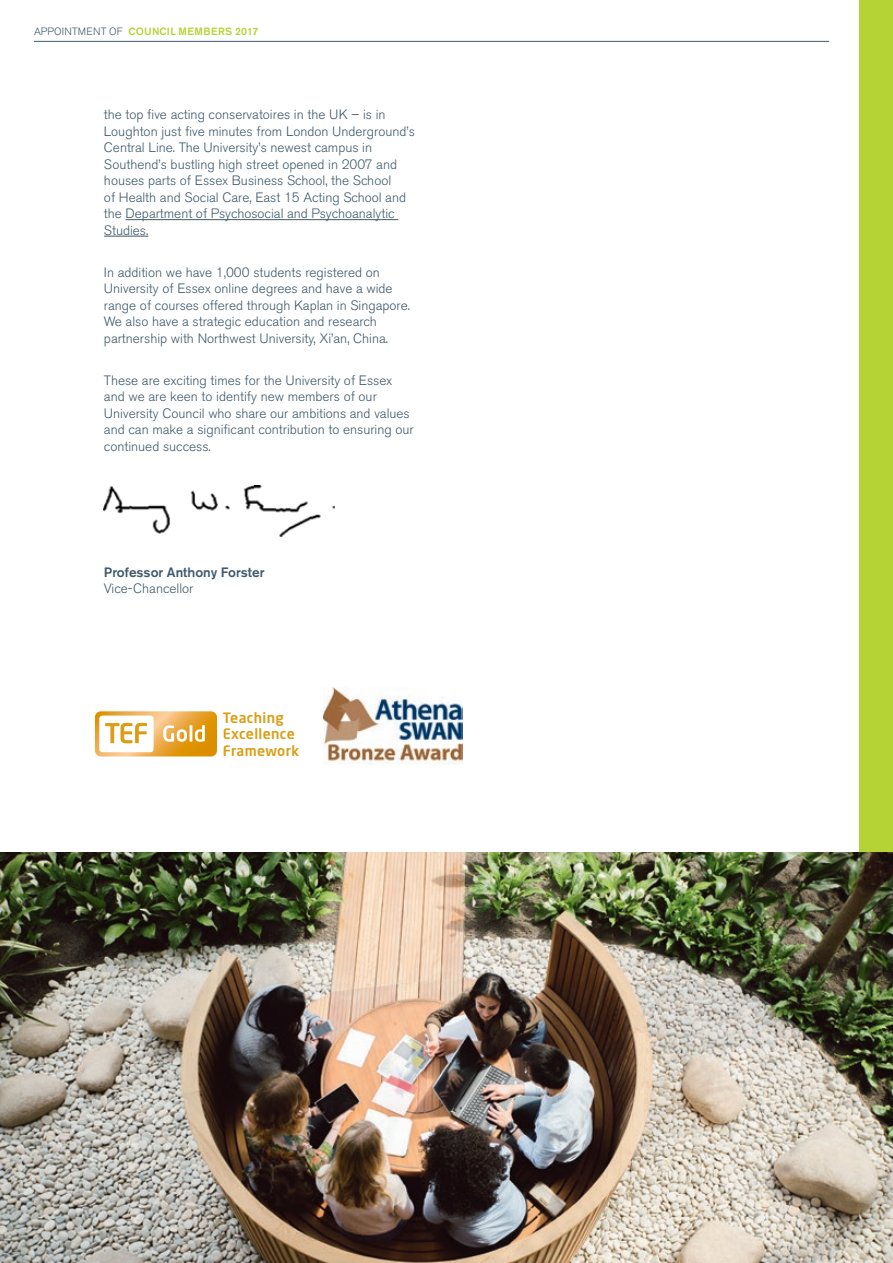
<style>
.page{position:relative;width:893px;height:1263px;background:#fff}
.page>*{position:absolute;margin:0;border:0;box-sizing:border-box;transform-origin:0 0}
.t1{font:500 14.1px/16.6px "Neo Sans";letter-spacing:.025em;color:#db9d14}
.t2{font:300 13.5px/16.5px "Akzidenz Grotesk BE";color:#3f596b}
.t3{font:500 13.5px "Akzidenz Grotesk BE";color:#3f596b}
.t4{font:500 10.5px "Akzidenz Grotesk BE";letter-spacing:.02em;color:#b5d334}
.s1{font-weight:300;color:#3f596b}
</style>
<div class="page">
<div style="left:859px;top:0;width:34px;height:1263px;background:#b5d334"></div>
<hr style="left:126px;top:219px;width:272px;height:1px;background:#3f596b">
<hr style="left:104px;top:236px;width:44px;height:1px;background:#3f596b">
<hr style="left:34px;top:41px;width:795px;height:1px;background:#3f596b">
<img style="left:0;top:853px;width:893px;height:410px">
<img style="left:104px;top:485px;width:231px;height:51px">
<img style="left:323px;top:688px;width:139px;height:76px">
<svg style="left:95px;top:711px;width:122px;height:45px"></svg>
<p class="t4" style="left:34px;top:25px;width:226px"><span class="s1">APPOINTMENT OF</span> COUNCIL MEMBERS 2017</p>
<p class="t2" style="left:104px;top:107px;width:312px">the top five acting conservatoires in the UK – is in Loughton just five minutes from London Underground’s Central Line. The University’s newest campus in Southend’s bustling high street opened in 2007 and houses parts of Essex Business School, the School<br>of Health and Social Care, East 15 Acting School and the Department of Psychosocial and Psychoanalytic Studies.</p>
<p class="t2" style="left:104px;top:264px;width:308px">In addition we have 1,000 students registered on University of Essex online degrees and have a wide range of courses offered through Kaplan in Singapore.<br>We also have a strategic education and research partnership with Northwest University, Xi’an, China.</p>
<p class="t2" style="left:104px;top:372px;width:311px">These are exciting times for the University of Essex and we are keen to identify new members of our University Council who share our ambitions and values and can make a significant contribution to ensuring our continued success.</p>
<p class="t3" style="left:104px;top:564px;width:162px">Professor Anthony Forster</p>
<p class="t2" style="left:104px;top:581px;width:91px">Vice-Chancellor</p>
<p class="t1" style="left:223px;top:709px;width:78px">Teaching<br>Excellence<br>Framework</p>
</div>
